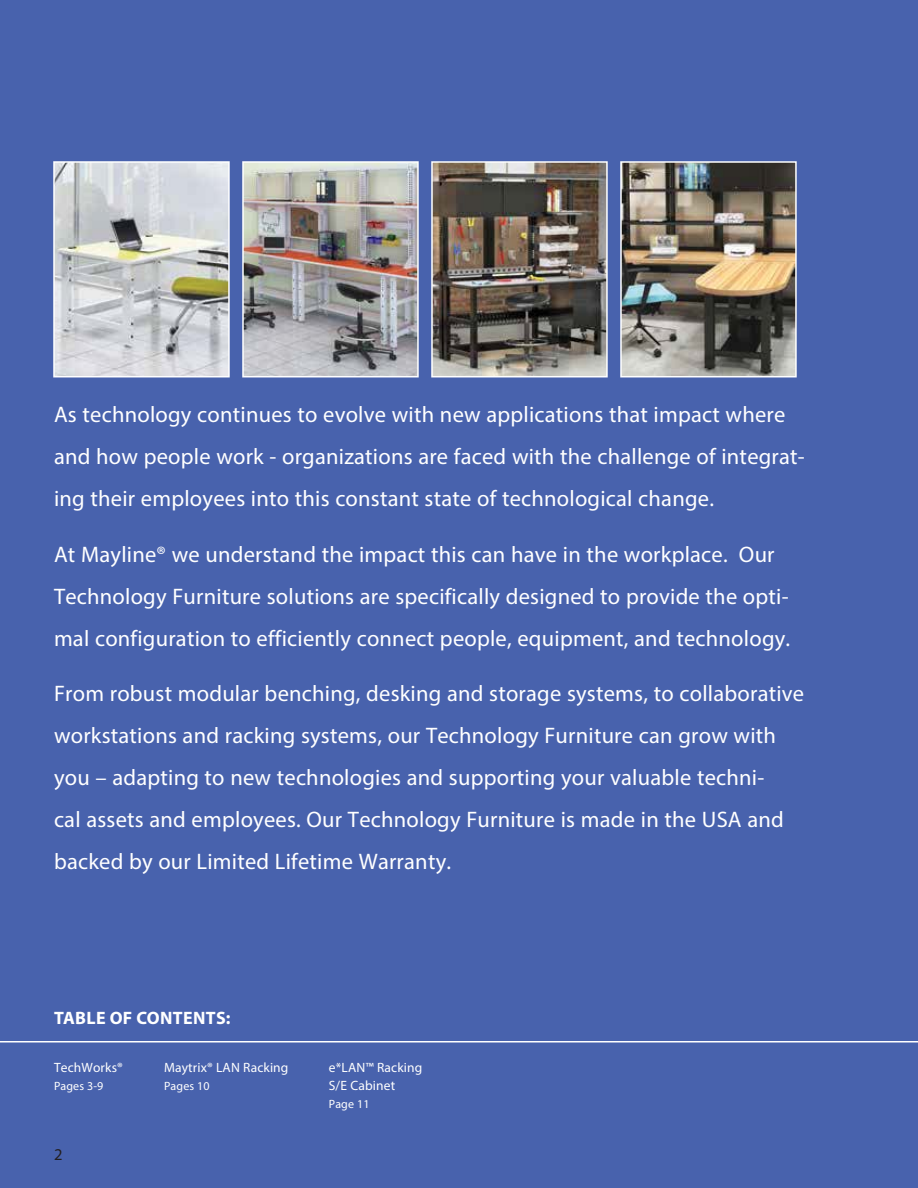
<style>
.page{position:relative;width:918px;height:1188px;background:#4862ad}
.page>*{position:absolute;margin:0;border:0;box-sizing:border-box;transform-origin:0 0}
.t1{font:22.5px/42px "Myriad Pro";letter-spacing:.01em;color:#fff}
.t2{font:700 18px "Myriad Pro";letter-spacing:.02em;color:#fff}
.t3{font:16.5px "Myriad Pro";color:#231f20}
.t4{font:13.5px/18px "Myriad Pro";letter-spacing:.01em;color:#fff}
.t5{font:12px "Myriad Pro";letter-spacing:.01em;color:#fff}
</style>
<div class="page">
<img style="left:56px;top:164px;width:171px;height:210px">
<div style="left:53px;top:161px;width:177px;height:216px;border:2px solid #fff"></div>
<img style="left:245px;top:164px;width:171px;height:210px">
<div style="left:242px;top:161px;width:177px;height:216px;border:2px solid #fff"></div>
<img style="left:434px;top:164px;width:171px;height:210px">
<div style="left:431px;top:161px;width:177px;height:216px;border:2px solid #fff"></div>
<img style="left:623px;top:164px;width:171px;height:210px">
<div style="left:620px;top:161px;width:177px;height:216px;border:2px solid #fff"></div>
<hr style="left:0;top:1041px;width:918px;height:2px;background:#fff">
<p class="t1" style="left:54px;top:395px;width:752px">As technology continues to evolve with new applications that impact where and how people work - organizations are faced with the challenge of integrat&shy;ing their employees into this constant state of technological change.</p>
<p class="t1" style="left:54px;top:535px;width:738px">At Mayline® we understand the impact this can have in the workplace. Our<br>Technology Furniture solutions are specifically designed to provide the opti&shy;mal configuration to efficiently connect people, equipment, and technology.</p>
<p class="t1" style="left:54px;top:674px;width:752px">From robust modular benching, desking and storage systems, to collaborative workstations and racking systems, our Technology Furniture can grow with you – adapting to new technologies and supporting your valuable techni-<br>cal assets and employees. Our Technology Furniture is made in the USA and backed by our Limited Lifetime Warranty.</p>
<p class="t2" style="left:54px;top:1007px;width:178px">TABLE OF CONTENTS:</p>
<p class="t4" style="left:54px;top:1059px;width:70px">TechWorks®</p>
<p class="t5" style="left:54px;top:1082px;width:51px">Pages 3-9</p>
<p class="t4" style="left:164px;top:1059px;width:126px">Maytrix® LAN Racking</p>
<p class="t5" style="left:164px;top:1082px;width:47px">Pages 10</p>
<p class="t3" style="left:54px;top:1148px;width:10px">2</p>
<p class="t4" style="left:329px;top:1059px;width:95px">e*LAN™ Racking<br>S/E Cabinet</p>
<p class="t5" style="left:329px;top:1100px;width:42px">Page 11</p>
</div>
